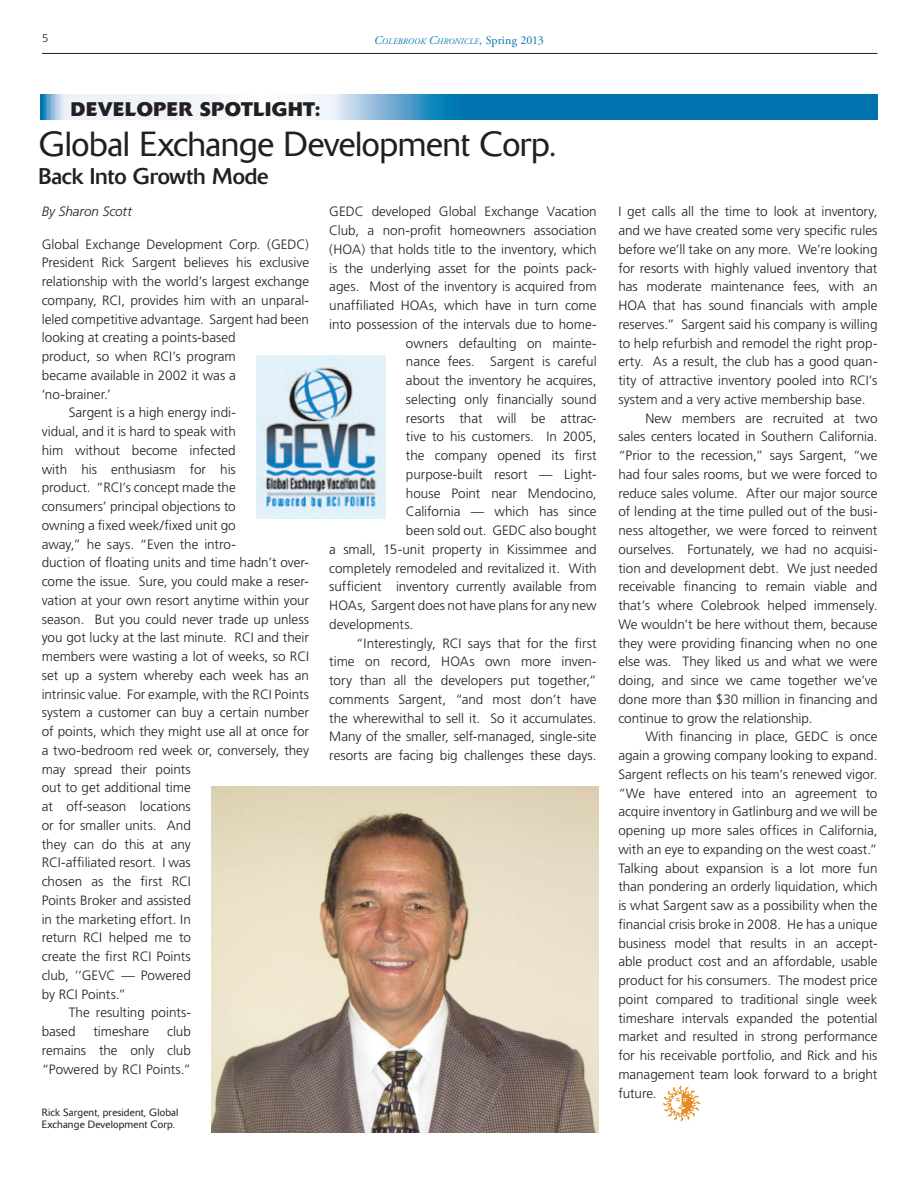
<style>
.page{position:relative;width:918px;height:1188px;background:#fff}
.page>*{position:absolute;margin:0;border:0;box-sizing:border-box;transform-origin:0 0}
.No_Spacing{font:300 34.5px "Delta";letter-spacing:-.01em;color:#231f20}
.No_Spacing-2{font:22.5px "Delta";letter-spacing:-.005em;color:#231f20}
.No_Spacing-3{font:700 19.5px "Delta";letter-spacing:.02em;color:#231f20}
.text__Para_Indent{font:300 13.5px/18.8px "Frutiger";letter-spacing:-.005em;color:#231f20;text-align:justify}
.text__Para_first{font:300 13.5px/18.8px "Frutiger";color:#231f20}
.No_Spacing-4{font:italic 300 13.5px "Frutiger";letter-spacing:-.005em;color:#231f20}
.No_Spacing-5{font:300 11.25px "Frutiger";color:#231f20}
.t1{font:300 10.5px/12px "Delta";letter-spacing:.02em;color:#231f20}
.Text{font:italic 8.4px "Adobe Garamond Pro";letter-spacing:.02em;color:#0073ae}
.s1{font-size:12px}
.s2{font-style:normal;font-size:12px}
</style>
<div class="page">
<svg style="left:40px;top:94px;width:602px;height:26px"></svg>
<img style="left:211px;top:786px;width:387px;height:347px">
<img style="left:664px;top:1085px;width:36px;height:36px">
<div style="left:642px;top:94px;width:236px;height:26px;background:#0073ae"></div>
<img style="left:256px;top:355px;width:130px;height:164px">
<hr style="left:42px;top:53px;width:836px;height:1px;background:#231f20">
<p class="No_Spacing-5" style="left:42px;top:32px;width:8px">5</p>
<p class="Text" style="left:374px;top:36px;width:171px"><span class="s1">C</span>OLEBROOK <span class="s1">C</span>HRONICLE<span class="s1">,</span> <span class="s2">Spring 2013</span></p>
<p class="No_Spacing-3" style="left:71px;top:97px;width:251px">DEVELOPER SPOTLIGHT:</p>
<p class="No_Spacing" style="left:39px;top:124px;width:519px">Global Exchange Development Corp.</p>
<p class="No_Spacing-2" style="left:38px;top:163px;width:231px">Back Into Growth Mode</p>
<p class="No_Spacing-4" style="left:42px;top:204px;width:92px">By Sharon Scott</p>
<p class="text__Para_first" style="left:42px;top:235px;width:269px">Global Exchange Development Corp. (GEDC)<br>President Rick Sargent believes his exclusive relationship with the world’s largest exchange company, RCI, provides him with an unparal&shy;leled competitive advantage. Sargent had been looking at creating a points-based<br>product, so when RCI’s program<br>became available in 2002 it was a<br>‘no-brainer.’</p>
<p class="text__Para_Indent" style="left:42px;top:404px;width:269px;text-align:left;text-indent:27px">Sargent is a high energy indi-<br>vidual, and it is hard to speak with<br>him without become infected<br>with his enthusiasm for his<br>product. “RCI’s concept made the<br>consumers’ principal objections to<br>owning a fixed week/fixed unit go<br>away,” he says. “Even the intro-<br>duction of floating units and time hadn’t over&shy;come the issue. Sure, you could make a reser&shy;vation at your own resort anytime within your season. But you could never trade up unless you got lucky at the last minute. RCI and their members were wasting a lot of weeks, so RCI set up a system whereby each week has an intrinsic value. For example, with the RCI Points system a customer can buy a certain number of points, which they might use all at once for a two-bedroom red week or, conversely, they may spread their points<br>out to get additional time<br>at off-season locations<br>or for smaller units. And<br>they can do this at any<br>RCI-affiliated resort. I was<br>chosen as the first RCI<br>Points Broker and assisted<br>in the marketing effort. In<br>return RCI helped me to<br>create the first RCI Points<br>club, ’‘GEVC — Powered<br>by RCI Points.”</p>
<p class="text__Para_Indent" style="left:42px;top:1004px;width:151px;text-indent:27px">The resulting points&shy;based</p>
<p class="text__Para_Indent" style="left:42px;top:1022px;width:151px;text-indent:125px">club remains the only club “Powered by RCI Points.”</p>
<p class="text__Para_Indent" style="left:93px;top:1022px;width:57px">timeshare</p>
<p class="t1" style="left:42px;top:1107px;width:138px">Rick Sargent, president, Global<br>Exchange Development Corp.</p>
<p class="text__Para_Indent" style="left:329px;top:203px;width:269px">GEDC developed Global Exchange Vacation</p>
<p class="text__Para_Indent" style="left:329px;top:221px;width:269px">Club, a non-profit homeowners association</p>
<p class="text__Para_Indent" style="left:329px;top:240px;width:269px">(HOA) that holds title to the inventory, which</p>
<p class="text__Para_Indent" style="left:329px;top:259px;width:269px">is the underlying asset for the points pack-</p>
<p class="text__Para_Indent" style="left:329px;top:278px;width:269px">ages. Most of the inventory is acquired from</p>
<p class="text__Para_Indent" style="left:329px;top:296px;width:269px">unaffiliated HOAs, which have in turn come</p>
<p class="text__Para_Indent" style="left:329px;top:315px;width:269px">into possession of the intervals due to home-</p>
<p class="text__Para_Indent" style="left:406px;top:334px;width:192px">owners defaulting on mainte-</p>
<p class="text__Para_Indent" style="left:406px;top:353px;width:192px">nance fees. Sargent is careful</p>
<p class="text__Para_Indent" style="left:406px;top:371px;width:192px">about the inventory he acquires,</p>
<p class="text__Para_Indent" style="left:406px;top:390px;width:192px">selecting only financially sound</p>
<p class="text__Para_Indent" style="left:406px;top:409px;width:192px">resorts that will be attrac-</p>
<p class="text__Para_Indent" style="left:406px;top:428px;width:192px">tive to his customers. In 2005,</p>
<p class="text__Para_Indent" style="left:406px;top:446px;width:192px">the company opened its first</p>
<p class="text__Para_Indent" style="left:406px;top:465px;width:192px">purpose-built resort — Light-</p>
<p class="text__Para_Indent" style="left:406px;top:484px;width:192px">house Point near Mendocino,</p>
<p class="text__Para_Indent" style="left:406px;top:503px;width:192px">California — which has since</p>
<p class="text__Para_Indent" style="left:406px;top:521px;width:192px">been sold out. GEDC also bought</p>
<p class="text__Para_Indent" style="left:329px;top:540px;width:269px">a small, 15-unit property in Kissimmee and</p>
<p class="text__Para_Indent" style="left:329px;top:559px;width:269px">completely remodeled and revitalized it. With</p>
<p class="text__Para_Indent" style="left:329px;top:578px;width:269px">sufficient inventory currently available from</p>
<p class="text__Para_Indent" style="left:329px;top:596px;width:269px">HOAs, Sargent does not have plans for any new</p>
<p class="text__Para_Indent" style="left:329px;top:615px;width:86px">developments.</p>
<p class="text__Para_Indent" style="left:329px;top:634px;width:269px;text-indent:27px">“Interestingly, RCI says that for the first time on record, HOAs own more inven&shy;tory than all the developers put together,” comments Sargent, “and most don’t have the wherewithal to sell it. So it accumulates.<br>Many of the smaller, self-managed, single-site resorts are facing big challenges these days.</p>
<p class="text__Para_Indent" style="left:618px;top:203px;width:261px">I get calls all the time to look at inventory, and we have created some very specific rules before we’ll take on any more. We’re looking for resorts with highly valued inventory that has moderate maintenance fees, with an HOA that has sound financials with ample reserves.” Sargent said his company is willing to help refurbish and remodel the right prop&shy;erty. As a result, the club has a good quan&shy;tity of attractive inventory pooled into RCI’s system and a very active membership base.</p>
<p class="text__Para_Indent" style="left:618px;top:409px;width:261px;text-indent:27px">New members are recruited at two sales centers located in Southern California. “Prior to the recession,” says Sargent, “we had four sales rooms, but we were forced to reduce sales volume. After our major source of lending at the time pulled out of the busi&shy;ness altogether, we were forced to reinvent ourselves. Fortunately, we had no acquisi&shy;tion and development debt. We just needed receivable financing to remain viable and that’s where Colebrook helped immensely.<br>We wouldn’t be here without them, because they were providing financing when no one else was. They liked us and what we were doing, and since we came together we’ve done more than $30 million in financing and continue to grow the relationship.</p>
<p class="text__Para_Indent" style="left:618px;top:728px;width:261px;text-indent:27px">With financing in place, GEDC is once again a growing company looking to expand.<br>Sargent reflects on his team’s renewed vigor. “We have entered into an agreement to acquire inventory in Gatlinburg and we will be opening up more sales offices in California, with an eye to expanding on the west coast.” Talking about expansion is a lot more fun than pondering an orderly liquidation, which is what Sargent saw as a possibility when the financial crisis broke in 2008. He has a unique business model that results in an accept&shy;able product cost and an affordable, usable product for his consumers. The modest price point compared to traditional single week timeshare intervals expanded the potential market and resulted in strong performance for his receivable portfolio, and Rick and his management team look forward to a bright future.</p>
</div>
